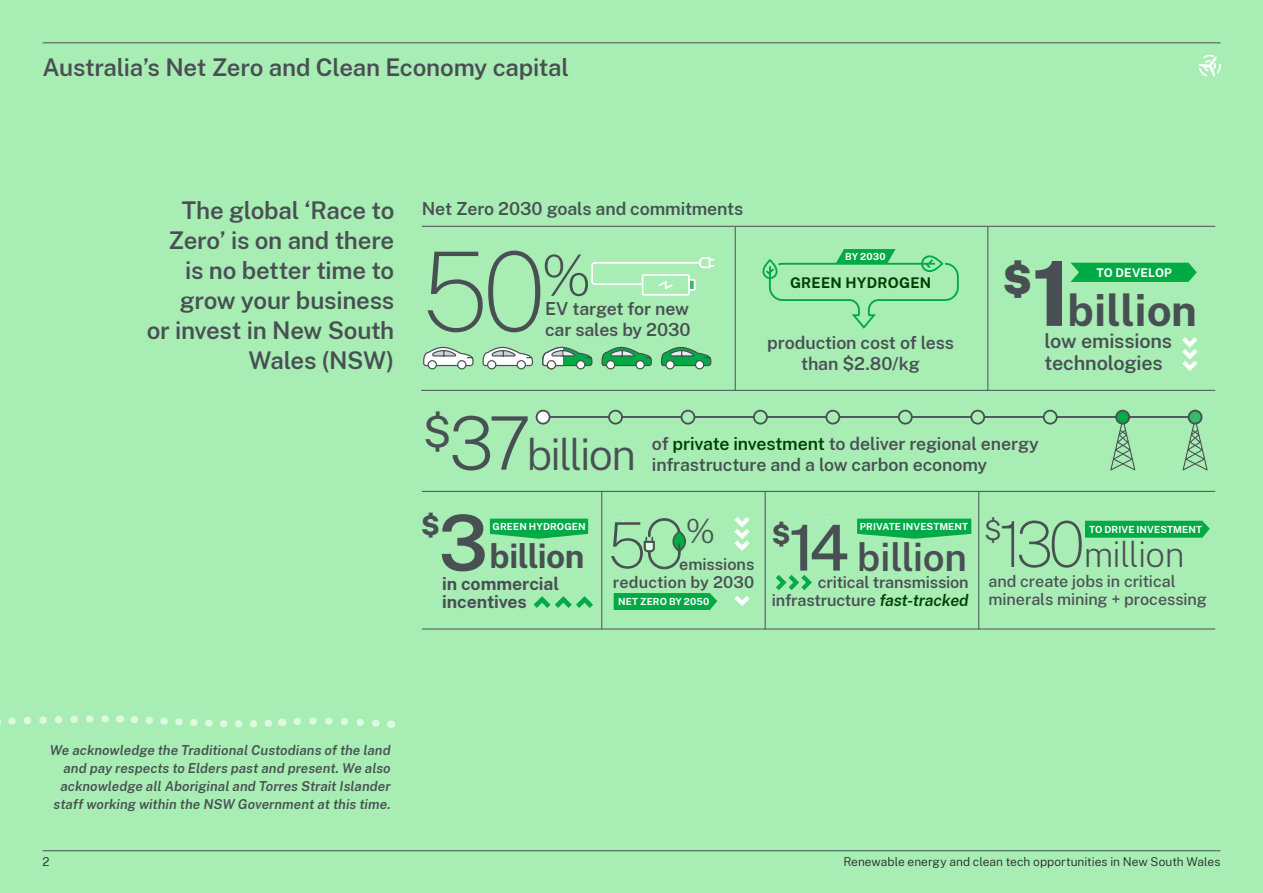
<style>
.page{position:relative;width:1263px;height:893px;background:#a8edb3}
.page>*{position:absolute;margin:0;border:0;box-sizing:border-box;transform-origin:0 0}
.t1{font:100 109.95px "Public Sans";color:#495054}
.t2{font:600 77.1px "Public Sans";color:#495054}
.t3{font:100 63.3px "Public Sans";color:#495054}
.t4{font:700 43.5px "Public Sans";color:#495054}
.t5{font:300 42.9px "Public Sans";letter-spacing:-.04em;color:#495054}
.t6{font:600 38.55px "Public Sans";letter-spacing:-.005em;color:#495054}
.t7{font:200 34.95px "Public Sans";letter-spacing:-.025em;color:#495054}
.t8{font:700 33.3px "Public Sans";letter-spacing:-.015em;color:#495054}
.t9{font:800 27px "Public Sans";color:#495054}
.t10{font:300 27px "Public Sans";color:#495054}
.t11{font:600 24px/30px "Public Sans";letter-spacing:-.01em;color:#495054;text-align:right}
.t12{font:600 19.8px/21.9px "Public Sans";letter-spacing:-.01em;color:#495054}
.t13{font:600 17.7px/20.7px "Public Sans";letter-spacing:-.01em;color:#495054}
.t14{font:700 17.7px/18px "Public Sans";letter-spacing:-.005em;color:#495054}
.t15{font:600 16.2px/17.9px "Public Sans";letter-spacing:-.01em;color:#495054;text-align:right}
.t16{font:500 16.2px/17.9px "Public Sans";letter-spacing:-.005em;color:#495054}
.t17{font:700 14.55px "Public Sans";letter-spacing:.015em;color:#004000}
.t18{font:italic 600 13.5px/18px "Public Sans";letter-spacing:.005em;color:#495054;text-align:right}
.t19{font:300 12px "Public Sans";color:#22272b}
.t20{font:700 11.85px "Public Sans";letter-spacing:.01em;color:#fff}
.t21{font:700 9.6px "Public Sans";letter-spacing:.01em;color:#fff}
.s1{font-weight:800;font-size:89.7px}
.s2{font-weight:200;font-size:73.65px}
.s3{color:#004000}
.s4{font-weight:500;font-size:63.3px}
.s5{font-style:italic;color:#004000}
.s6{font-weight:100;font-size:63.3px}
</style>
<div class="page">
<hr style="left:43px;top:43px;width:1177px;height:1px;background:#495054">
<hr style="left:43px;top:850px;width:1177px;height:1px;background:#495054">
<svg style="left:1199px;top:55px;width:21px;height:21px"></svg>
<hr style="left:422px;top:226px;width:793px;height:1px;background:#495054">
<hr style="left:421px;top:390px;width:794px;height:1px;background:#495054">
<hr style="left:987px;top:227px;width:1px;height:164px;background:#495054">
<hr style="left:735px;top:227px;width:1px;height:164px;background:#495054">
<div style="left:428px;top:360px;width:9px;height:9px;border:1px solid #495054;border-radius:50%"></div>
<div style="left:457px;top:360px;width:9px;height:9px;border:1px solid #495054;border-radius:50%"></div>
<svg style="left:591px;top:257px;width:122px;height:39px"></svg>
<div style="left:487px;top:360px;width:9px;height:9px;border:1px solid #495054;border-radius:50%"></div>
<div style="left:517px;top:360px;width:9px;height:9px;border:1px solid #495054;border-radius:50%"></div>
<svg style="left:482px;top:346px;width:51px;height:21px"></svg>
<svg style="left:423px;top:346px;width:51px;height:21px"></svg>
<div style="left:546px;top:360px;width:10px;height:9px;border:1px solid #495054;border-radius:50%"></div>
<div style="left:576px;top:360px;width:9px;height:9px;border:1px solid #495054;border-radius:50%"></div>
<div style="left:606px;top:360px;width:9px;height:9px;border:1px solid #495054;border-radius:50%"></div>
<div style="left:635px;top:360px;width:10px;height:9px;border:1px solid #495054;border-radius:50%"></div>
<svg style="left:601px;top:346px;width:51px;height:21px"></svg>
<div style="left:665px;top:360px;width:10px;height:9px;border:1px solid #495054;border-radius:50%"></div>
<div style="left:695px;top:360px;width:9px;height:9px;border:1px solid #495054;border-radius:50%"></div>
<svg style="left:661px;top:346px;width:51px;height:21px"></svg>
<div style="left:547px;top:360px;width:9px;height:9px;border:1px solid #495054;border-radius:50%"></div>
<svg style="left:542px;top:346px;width:51px;height:21px"></svg>
<svg style="left:1182px;top:415px;width:26px;height:56px"></svg>
<hr style="left:542px;top:416px;width:652px;height:2px;background:#495054">
<svg style="left:1109px;top:417px;width:27px;height:54px"></svg>
<svg style="left:1188px;top:410px;width:14px;height:15px"></svg>
<div style="left:1189px;top:412px;width:12px;height:11px;background:#33bb6a;border-radius:50%"></div>
<svg style="left:1115px;top:410px;width:15px;height:15px"></svg>
<div style="left:1117px;top:412px;width:11px;height:11px;background:#00aa45;border-radius:50%"></div>
<svg style="left:898px;top:410px;width:15px;height:15px"></svg>
<div style="left:900px;top:412px;width:11px;height:11px;background:#a8edb3;border-radius:50%"></div>
<svg style="left:608px;top:410px;width:15px;height:15px"></svg>
<div style="left:610px;top:412px;width:11px;height:11px;background:#a8edb3;border-radius:50%"></div>
<svg style="left:536px;top:410px;width:14px;height:15px"></svg>
<div style="left:537px;top:412px;width:12px;height:11px;background:#fff;border-radius:50%"></div>
<svg style="left:970px;top:410px;width:15px;height:15px"></svg>
<div style="left:972px;top:412px;width:11px;height:11px;background:#a8edb3;border-radius:50%"></div>
<svg style="left:680px;top:410px;width:15px;height:15px"></svg>
<div style="left:682px;top:412px;width:11px;height:11px;background:#a8edb3;border-radius:50%"></div>
<svg style="left:1043px;top:410px;width:14px;height:15px"></svg>
<div style="left:1045px;top:412px;width:11px;height:11px;background:#a8edb3;border-radius:50%"></div>
<svg style="left:753px;top:410px;width:15px;height:15px"></svg>
<div style="left:755px;top:412px;width:11px;height:11px;background:#a8edb3;border-radius:50%"></div>
<svg style="left:825px;top:410px;width:15px;height:15px"></svg>
<div style="left:827px;top:412px;width:11px;height:11px;background:#a8edb3;border-radius:50%"></div>
<hr style="left:422px;top:491px;width:793px;height:1px;background:#495054">
<hr style="left:601px;top:492px;width:1px;height:137px;background:#495054">
<hr style="left:765px;top:492px;width:1px;height:137px;background:#495054">
<hr style="left:978px;top:492px;width:1px;height:137px;background:#495054">
<hr style="left:422px;top:629px;width:793px;height:1px;background:#495054">
<svg style="left:1070px;top:263px;width:127px;height:19px;background:#0cae4d"></svg>
<svg style="left:533px;top:596px;width:60px;height:12px"></svg>
<svg style="left:490px;top:519px;width:98px;height:20px;background:#16b353"></svg>
<svg style="left:1182px;top:337px;width:15px;height:34px"></svg>
<svg style="left:1085px;top:521px;width:125px;height:17px;background:#08ad4a"></svg>
<svg style="left:644px;top:518px;width:42px;height:51px"></svg>
<svg style="left:614px;top:593px;width:103px;height:17px;background:#06ac49"></svg>
<svg style="left:734px;top:517px;width:16px;height:34px"></svg>
<svg style="left:734px;top:596px;width:16px;height:10px"></svg>
<svg style="left:776px;top:575px;width:36px;height:15px"></svg>
<svg style="left:857px;top:519px;width:114px;height:20px;background:#16b353"></svg>
<svg style="left:762px;top:249px;width:197px;height:80px"></svg>
<svg style="left:0;top:715px;width:283px;height:13px"></svg>
<svg style="left:293px;top:717px;width:99px;height:11px"></svg>
<h3 class="t11" style="left:43px;top:51px;width:528px">Australia’s Net Zero and Clean Economy capital</h3>
<h3 class="t11" style="left:147px;top:194px;width:249px">The global ‘Race to<br>Zero’ is on and there is no better time to grow your business<br>or invest in New South<br>Wales (NSW)</h3>
<h3 class="t13" style="left:422px;top:198px;width:323px">Net Zero 2030 goals and commitments</h3>
<h1 class="t1" style="left:422px;top:218px;width:171px">50<sup>%</sup></h1>
<h3 class="t13" style="left:545px;top:297px;width:147px">EV target for new car sales by 2030</h3>
<p class="t21" style="left:845px;top:250px;width:42px">BY 2030</p>
<p class="t17" style="left:790px;top:272px;width:143px">GREEN HYDROGEN</p>
<h3 class="t13" style="left:767px;top:331px;width:188px;text-align:center">production cost of less than $2.80/kg</h3>
<h3 class="t4" style="left:1003px;top:278px;width:196px"><sup>$</sup><span class="s1">1</span>billion</h3>
<p class="t20" style="left:1096px;top:264px;width:77px">TO DEVELOP</p>
<h3 class="t12" style="left:1044px;top:329px;width:129px">low emissions technologies</h3>
<h3 class="t5" style="left:423px;top:425px;width:214px"><sup>$</sup><span class="s2">37</span>billion</h3>
<h3 class="t13" style="left:652px;top:432px;width:389px">of <span class="s3">private investment</span> to deliver regional energy infrastructure and a low carbon economy</h3>
<h3 class="t9" style="left:421px;top:504px;width:20px">$</h3>
<h2 class="t2" style="left:438px;top:487px;width:52px">3</h2>
<h3 class="t3" style="left:608px;top:503px;width:109px">5 <sup>%</sup></h3>
<p class="t21" style="left:618px;top:595px;width:93px">NET ZERO BY 2050</p>
<p class="t21" style="left:493px;top:520px;width:94px">GREEN HYDROGEN</p>
<h3 class="t9" style="left:772px;top:513px;width:20px">$</h3>
<h3 class="t6" style="left:789px;top:529px;width:180px"><span class="s4">14</span> billion</h3>
<p class="t15" style="left:772px;top:573px;width:198px">critical transmission infrastructure <span class="s5">fast-tracked</span></p>
<p class="t21" style="left:860px;top:520px;width:110px">PRIVATE INVESTMENT</p>
<h3 class="t8" style="left:490px;top:532px;width:96px">billion</h3>
<p class="t15" style="left:613px;top:554px;width:143px">emissions reduction by 2030</p>
<h3 class="t14" style="left:442px;top:573px;width:118px">in commercial incentives</h3>
<h3 class="t10" style="left:984px;top:512px;width:19px">$</h3>
<h3 class="t7" style="left:999px;top:531px;width:187px"><span class="s6">130</span>million</h3>
<p class="t21" style="left:1089px;top:522px;width:114px">TO DRIVE INVESTMENT</p>
<p class="t16" style="left:988px;top:572px;width:220px">and create jobs in critical minerals mining + processing</p>
<p class="t18" style="left:50px;top:740px;width:343px">We acknowledge the Traditional Custodians of the land and pay respects to Elders past and present. We also acknowledge all Aboriginal and Torres Strait Islander staff working within the NSW Government at this time.</p>
<p class="t19" style="left:43px;top:853px;width:9px">2</p>
<p class="t19" style="left:843px;top:853px;width:378px">Renewable energy and clean tech opportunities in New South Wales</p>
</div>
